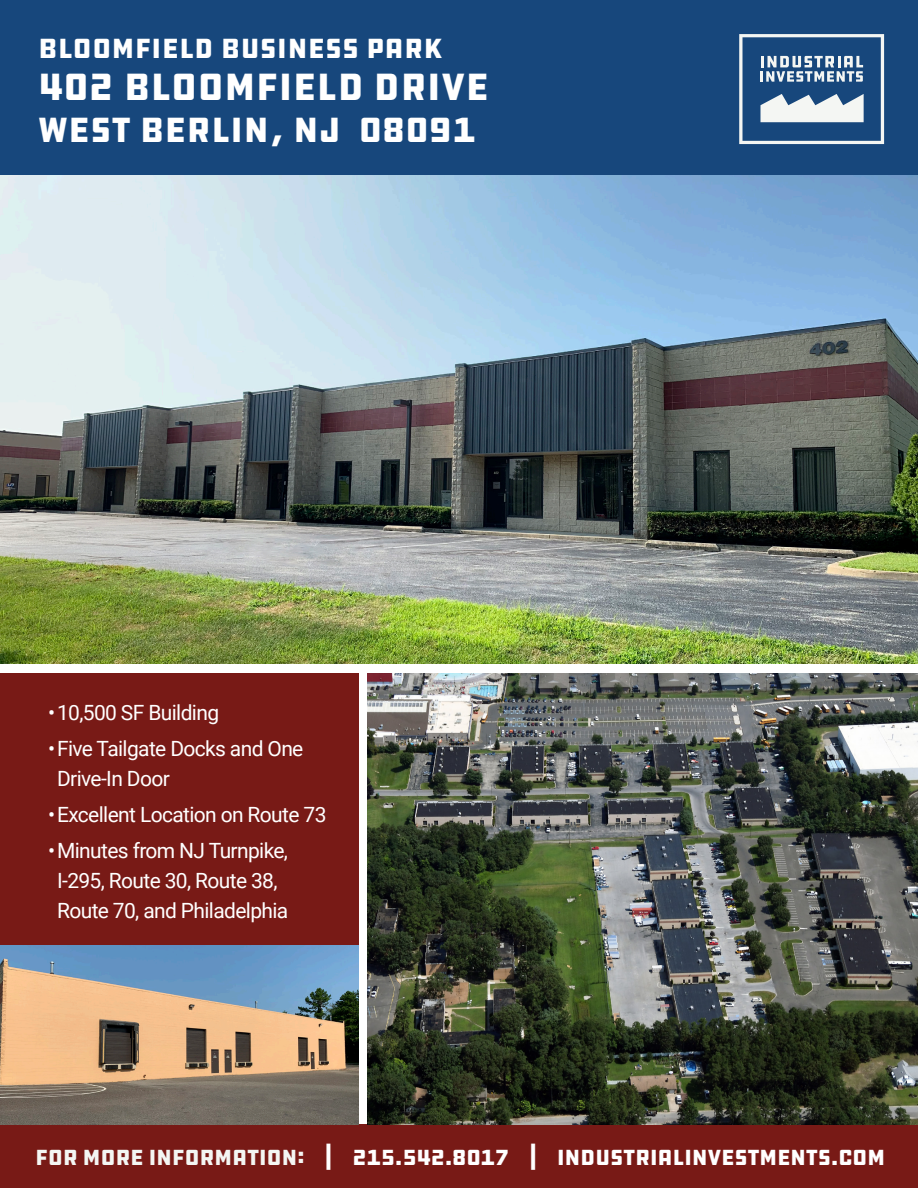
<style>
.page{position:relative;width:918px;height:1188px;background:#fff}
.page>*{position:absolute;margin:0;border:0;box-sizing:border-box;transform-origin:0 0}
.t1{font:39px "DDC Hardware";color:#fff}
.t2{font:36px "DDC Hardware";color:#fff}
.t3{font:28.5px "DDC Hardware";color:#fff}
.t4{font:22.5px "DDC Hardware";letter-spacing:-.02em;color:#fff}
.t5{font:21px/30px "Roboto";letter-spacing:-.03em;color:#fff}
.s1{color:#f4f6f3}
</style>
<div class="page">
<div style="left:0;top:0;width:918px;height:180px;background:#17477c"></div>
<svg style="left:739px;top:34px;width:145px;height:110px"></svg>
<div style="left:0;top:1125px;width:918px;height:63px;background:#781a16"></div>
<div style="left:0;top:207px;width:358px;height:783px;background:#781a16"></div>
<img style="left:0;top:176px;width:918px;height:488px">
<img style="left:368px;top:674px;width:550px;height:451px">
<img style="left:0;top:945px;width:358px;height:180px">
<div style="left:0;top:664px;width:918px;height:10px;background:#fff"></div>
<p class="t3" style="left:38px;top:30px;width:406px">BLOOMFIELD BUSINESS PARK</p>
<p class="t1" style="left:38px;top:62px;width:452px">402 BLOOMFIELD DRIVE</p>
<p class="t2" style="left:38px;top:107px;width:439px">WEST BERLIN, NJ 08091</p>
<p class="t5" style="left:48px;top:697px;width:173px">•10,500 SF Building</p>
<p class="t5" style="left:57px;top:733px;width:248px;text-indent:-9px">•Five Tailgate Docks and One<br>Drive-In Door</p>
<p class="t5" style="left:48px;top:799px;width:280px">•Excellent Location on Route 73</p>
<p class="t5" style="left:48px;top:835px;width:242px;text-align:center">•Minutes from NJ Turnpike,<br>I-295, Route 30, Route 38,<br>Route 70, and Philadelphia</p>
<p class="t4" style="left:35px;top:1143px;width:852px"><span class="s1">FOR MORE INFORMATION:</span> | 215.542.8017 | INDUSTRIALINVESTMENTS.COM</p>
</div>
